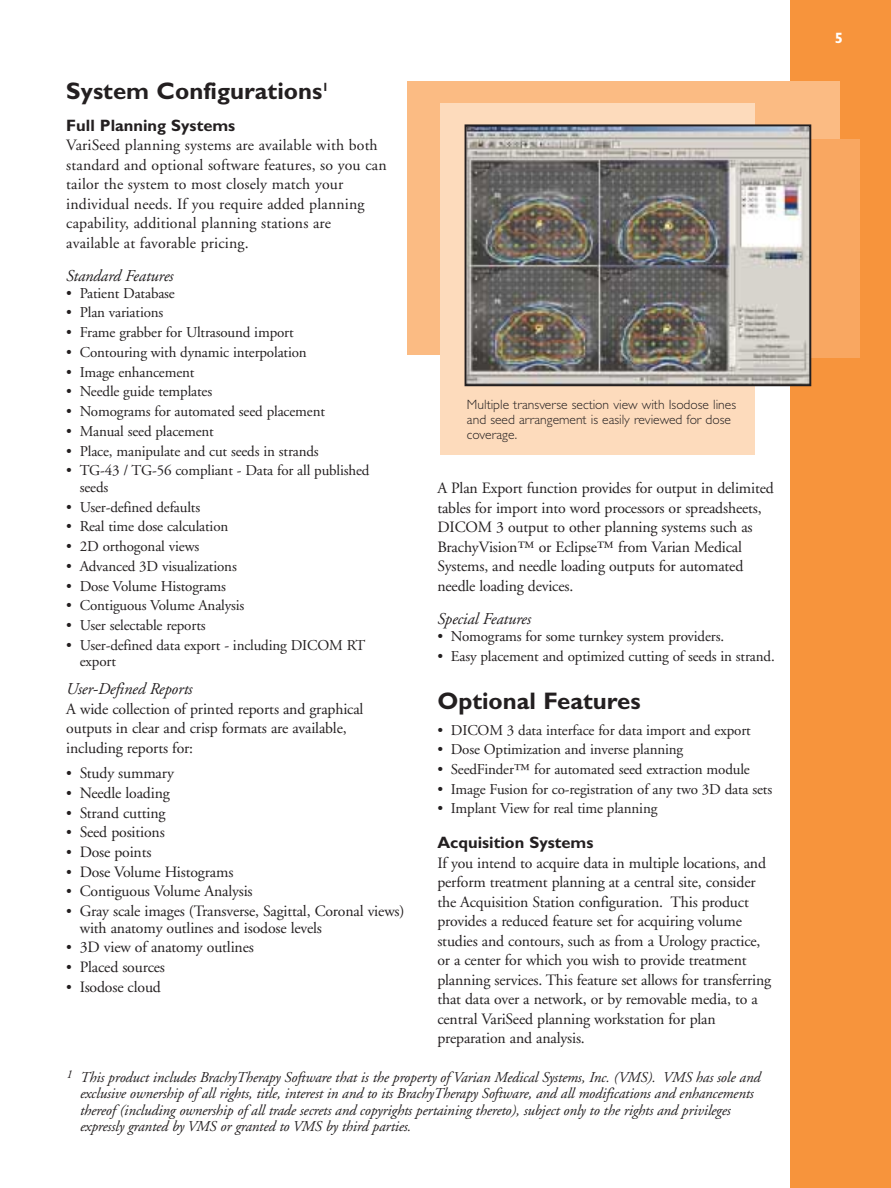
<style>
.page{position:relative;width:891px;height:1188px;background:#fff}
.page>*{position:absolute;margin:0;border:0;box-sizing:border-box;transform-origin:0 0}
.t1{font:700 24px "Gill Sans";color:#231f20}
.t2{font:italic 16.5px "Adobe Garamond";letter-spacing:-.01em;color:#231f20}
.t3{font:700 16.5px "Gill Sans";color:#231f20}
.t4{font:15.75px/19.5px "Adobe Garamond";letter-spacing:-.01em;color:#231f20}
.t5{font:15.75px/19.5px "Adobe Garamond";letter-spacing:.01em;color:#231f20}
.t6{font:15px/16.5px "Adobe Garamond";letter-spacing:-.01em;color:#231f20}
.t7{font:italic 15px/16.5px "Adobe Garamond";letter-spacing:-.01em;color:#231f20}
.t8{font:700 15px "Gill Sans";color:#fff}
.t9{font:300 13.5px/15px "Gill Sans";color:#231f20}
.s1{font-size:15px}
</style>
<div class="page">
<div style="left:790px;top:0;width:101px;height:1188px;background:#f7943c"></div>
<div style="left:408px;top:81px;width:432px;height:273px;background:#fbbb83"></div>
<div style="left:461px;top:139px;width:398px;height:218px;background:#f9a761"></div>
<div style="left:441px;top:103px;width:314px;height:352px;background:#fddbbc"></div>
<img style="left:468px;top:127px;width:340px;height:256px">
<div style="left:465px;top:124px;width:346px;height:262px;border:2px solid #231f20"></div>
<h1 class="t1" style="left:66px;top:83px;width:264px">System Configurations<sup>1</sup></h1>
<p class="t3" style="left:66px;top:119px;width:171px">Full Planning Systems</p>
<p class="t5" style="left:66px;top:137px;width:322px">VariSeed planning systems are available with both standard and optional software features, so you can tailor the system to most closely match your individual needs. If you require added planning capability, additional planning stations are available at favorable pricing.</p>
<p class="t2" style="left:66px;top:269px;width:109px">Standard Features</p>
<p class="t6" style="left:66px;top:286px;width:110px">• Patient Database</p>
<p class="t6" style="left:66px;top:306px;width:99px">• Plan variations</p>
<p class="t6" style="left:66px;top:326px;width:229px">• Frame grabber for Ultrasound import</p>
<p class="t6" style="left:66px;top:345px;width:242px">• Contouring with dynamic interpolation</p>
<p class="t6" style="left:66px;top:365px;width:130px">• Image enhancement</p>
<p class="t6" style="left:66px;top:385px;width:147px">• Needle guide templates</p>
<p class="t6" style="left:66px;top:405px;width:260px">• Nomograms for automated seed placement</p>
<p class="t6" style="left:66px;top:424px;width:149px">• Manual seed placement</p>
<p class="t6" style="left:66px;top:444px;width:254px">• Place, manipulate and cut seeds in strands</p>
<p class="t6" style="left:80px;top:464px;width:291px;text-indent:-14px">• TG-43 / TG-56 compliant - Data for all published seeds</p>
<p class="t6" style="left:66px;top:500px;width:135px">• User-defined defaults</p>
<p class="t6" style="left:66px;top:520px;width:164px">• Real time dose calculation</p>
<p class="t6" style="left:66px;top:539px;width:134px">• 2D orthogonal views</p>
<p class="t6" style="left:66px;top:559px;width:172px">• Advanced 3D visualizations</p>
<p class="t6" style="left:66px;top:579px;width:161px">• Dose Volume Histograms</p>
<p class="t6" style="left:66px;top:599px;width:180px">• Contiguous Volume Analysis</p>
<p class="t6" style="left:66px;top:618px;width:141px">• User selectable reports</p>
<p class="t6" style="left:80px;top:638px;width:287px;text-indent:-14px">• User-defined data export - including DICOM RT export</p>
<p class="t2" style="left:66px;top:683px;width:128px">User-Defined Reports</p>
<p class="t4" style="left:66px;top:701px;width:299px">A wide collection of printed reports and graphical outputs in clear and crisp formats are available, including reports for:</p>
<p class="t4" style="left:66px;top:765px;width:109px"><span class="s1">•</span> Study summary</p>
<p class="t4" style="left:66px;top:784px;width:105px"><span class="s1">•</span> Needle loading</p>
<p class="t4" style="left:66px;top:804px;width:101px"><span class="s1">•</span> Strand cutting</p>
<p class="t4" style="left:66px;top:824px;width:100px"><span class="s1">•</span> Seed positions</p>
<p class="t4" style="left:66px;top:844px;width:87px"><span class="s1">•</span> Dose points</p>
<p class="t4" style="left:66px;top:863px;width:169px"><span class="s1">•</span> Dose Volume Histograms</p>
<p class="t4" style="left:66px;top:883px;width:188px"><span class="s1">•</span> Contiguous Volume Analysis</p>
<p class="t4" style="left:80px;top:904px;width:326px;line-height:16.5px;text-indent:-14px"><span class="s1">•</span> Gray scale images (Transverse, Sagittal, Coronal views) with anatomy outlines and isodose levels</p>
<p class="t4" style="left:66px;top:939px;width:189px"><span class="s1">•</span> 3D view of anatomy outlines</p>
<p class="t4" style="left:66px;top:959px;width:100px"><span class="s1">•</span> Placed sources</p>
<p class="t4" style="left:66px;top:979px;width:96px"><span class="s1">•</span> Isodose cloud</p>
<p class="t9" style="left:467px;top:398px;width:271px">Multiple transverse section view with Isodose lines and seed arrangement is easily reviewed for dose coverage.</p>
<p class="t4" style="left:437px;top:480px;width:338px">A Plan Export function provides for output in delimited tables for import into word processors or spreadsheets, DICOM 3 output to other planning systems such as BrachyVision™ or Eclipse™ from Varian Medical Systems, and needle loading outputs for automated needle loading devices.</p>
<p class="t2" style="left:437px;top:612px;width:95px">Special Features</p>
<p class="t6" style="left:437px;top:629px;width:288px">• Nomograms for some turnkey system providers.</p>
<p class="t6" style="left:437px;top:649px;width:339px">• Easy placement and optimized cutting of seeds in strand.</p>
<h1 class="t1" style="left:437px;top:693px;width:205px">Optional Features</h1>
<p class="t6" style="left:437px;top:723px;width:315px">• DICOM 3 data interface for data import and export</p>
<p class="t6" style="left:437px;top:743px;width:247px">• Dose Optimization and inverse planning</p>
<p class="t6" style="left:437px;top:762px;width:314px">• SeedFinder™ for automated seed extraction module</p>
<p class="t6" style="left:437px;top:782px;width:336px">• Image Fusion for co-registration of any two 3D data sets</p>
<p class="t6" style="left:437px;top:802px;width:222px">• Implant View for real time planning</p>
<p class="t3" style="left:437px;top:837px;width:158px">Acquisition Systems</p>
<p class="t4" style="left:437px;top:854px;width:335px">If you intend to acquire data in multiple locations, and perform treatment planning at a central site, consider the Acquisition Station configuration. This product provides a reduced feature set for acquiring volume studies and contours, such as from a Urology practice, or a center for which you wish to provide treatment planning services. This feature set allows for transferring that data over a network, or by removable media, to a central VariSeed planning workstation for plan preparation and analysis.</p>
<p class="t7" style="left:80px;top:1070px;width:682px;text-indent:-14px"><sup>1</sup> This product includes BrachyTherapy Software that is the property of Varian Medical Systems, Inc. (VMS). VMS has sole and exclusive ownership of all rights, title, interest in and to its BrachyTherapy Software, and all modifications and enhancements thereof (including ownership of all trade secrets and copyrights pertaining thereto), subject only to the rights and privileges expressly granted by VMS or granted to VMS by third parties.</p>
<p class="t8" style="left:835px;top:33px;width:10px">5</p>
</div>
